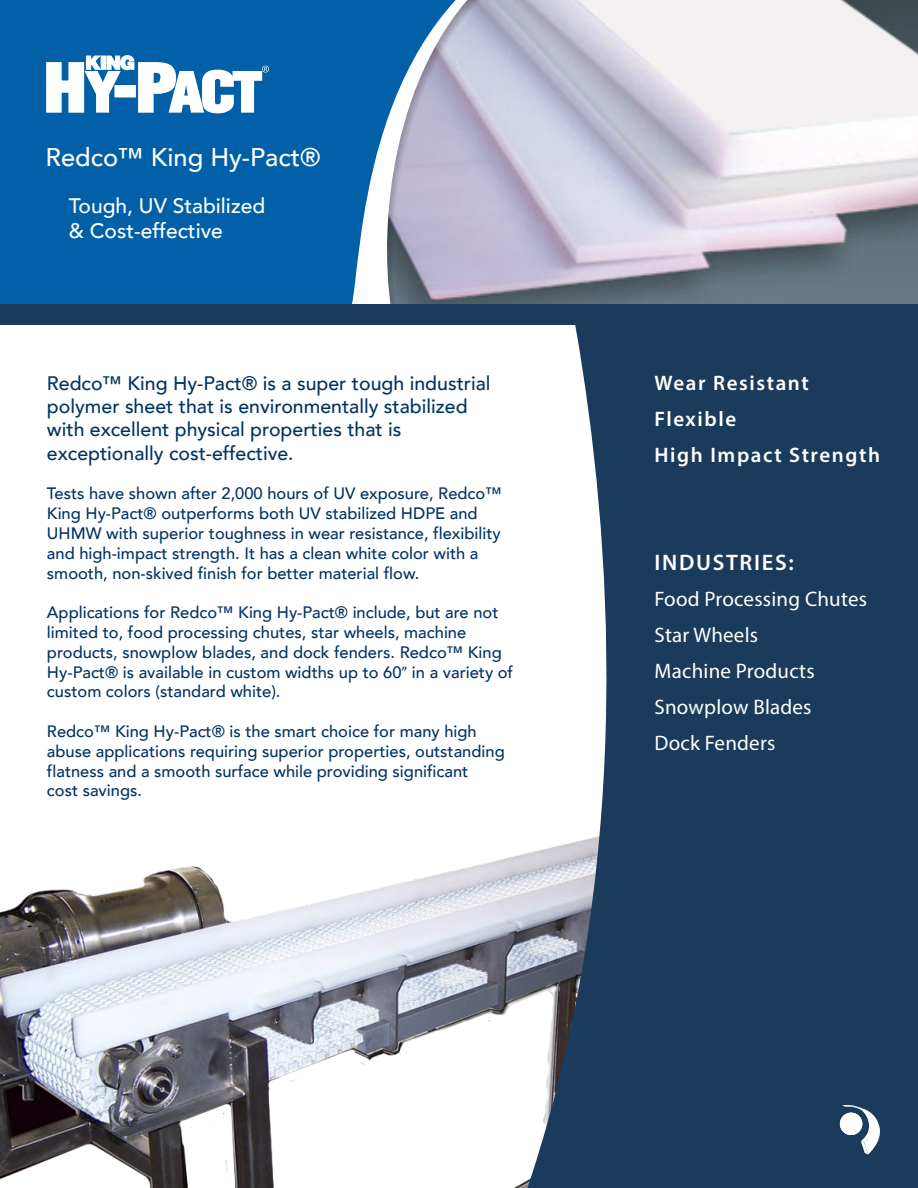
<style>
.page{position:relative;width:918px;height:1188px;background:#fff}
.page>*{position:absolute;margin:0;border:0;box-sizing:border-box;transform-origin:0 0}
.t1{font:500 25.5px "Avenir";color:#fff}
.t2{font:600 22.5px "Myriad Pro";letter-spacing:.075em;color:#fff}
.t3{font:21px/36px "Myriad Pro";letter-spacing:.01em;color:#fff}
.t4{font:600 21px/36px "Myriad Pro";letter-spacing:.075em;color:#fff}
.t5{font:500 21px/25.2px "Avenir";color:#fff}
.t6{font:500 19.5px/23.4px "Avenir";color:#003364}
.t7{font:500 16.5px/19.8px "Avenir";color:#003364}
.s1{font-family:"Myriad Pro";font-weight:400}
</style>
<div class="page">
<img style="left:0;top:863px;width:486px;height:325px">
<svg style="left:486px;top:325px;width:432px;height:863px;fill:#1b3b5d"></svg>
<img style="left:488px;top:0;width:430px;height:305px">
<svg style="left:841px;top:1104px;width:42px;height:51px"></svg>
<svg style="left:469px;top:0;width:12px;height:305px;background:#b9b6ce"></svg>
<svg style="left:0;top:0;width:469px;height:305px;background:#2672ae"></svg>
<div style="left:0;top:305px;width:918px;height:20px;background:#1b3b5d"></div>
<svg style="left:45px;top:55px;width:224px;height:59px"></svg>
<h1 class="t1" style="left:45px;top:135px;width:277px">Redco™ King Hy-Pact®</h1>
<p class="t5" style="left:69px;top:192px;width:198px">Tough, UV Stabilized &amp; Cost-effective</p>
<p class="t6" style="left:47px;top:370px;width:445px">Redco™ King Hy-Pact® is a super tough industrial polymer sheet that is environmentally stabilized with excellent physical properties that is exceptionally cost-effective.</p>
<p class="t7" style="left:47px;top:483px;width:456px">Tests have shown after 2,000 hours of UV exposure, Redco™ King Hy-Pact® outperforms both UV stabilized HDPE and UHMW with superior toughness in wear resistance, flexibility and high-impact strength. It has a clean white color with a smooth, non-skived finish for better material flow.</p>
<p class="t7" style="left:47px;top:602px;width:468px">Applications for Redco™ King Hy-Pact® include, but are not limited to, food processing chutes, star wheels, machine products, snowplow blades, and dock fenders. Redco™ King Hy-Pact® is available in custom widths up to 60<span class="s1">”</span> in a variety of custom colors (standard white).</p>
<p class="t7" style="left:47px;top:721px;width:459px">Redco™ King Hy-Pact® is the smart choice for many high abuse applications requiring superior properties, outstanding flatness and a smooth surface while providing significant<br>cost savings.</p>
<p class="t4" style="left:655px;top:364px;width:227px">Wear Resistant<br>Flexible<br>High Impact Strength</p>
<h2 class="t2" style="left:655px;top:548px;width:141px">INDUSTRIES:</h2>
<p class="t3" style="left:655px;top:580px;width:214px">Food Processing Chutes<br>Star Wheels<br>Machine Products<br>Snowplow Blades<br>Dock Fenders</p>
</div>
